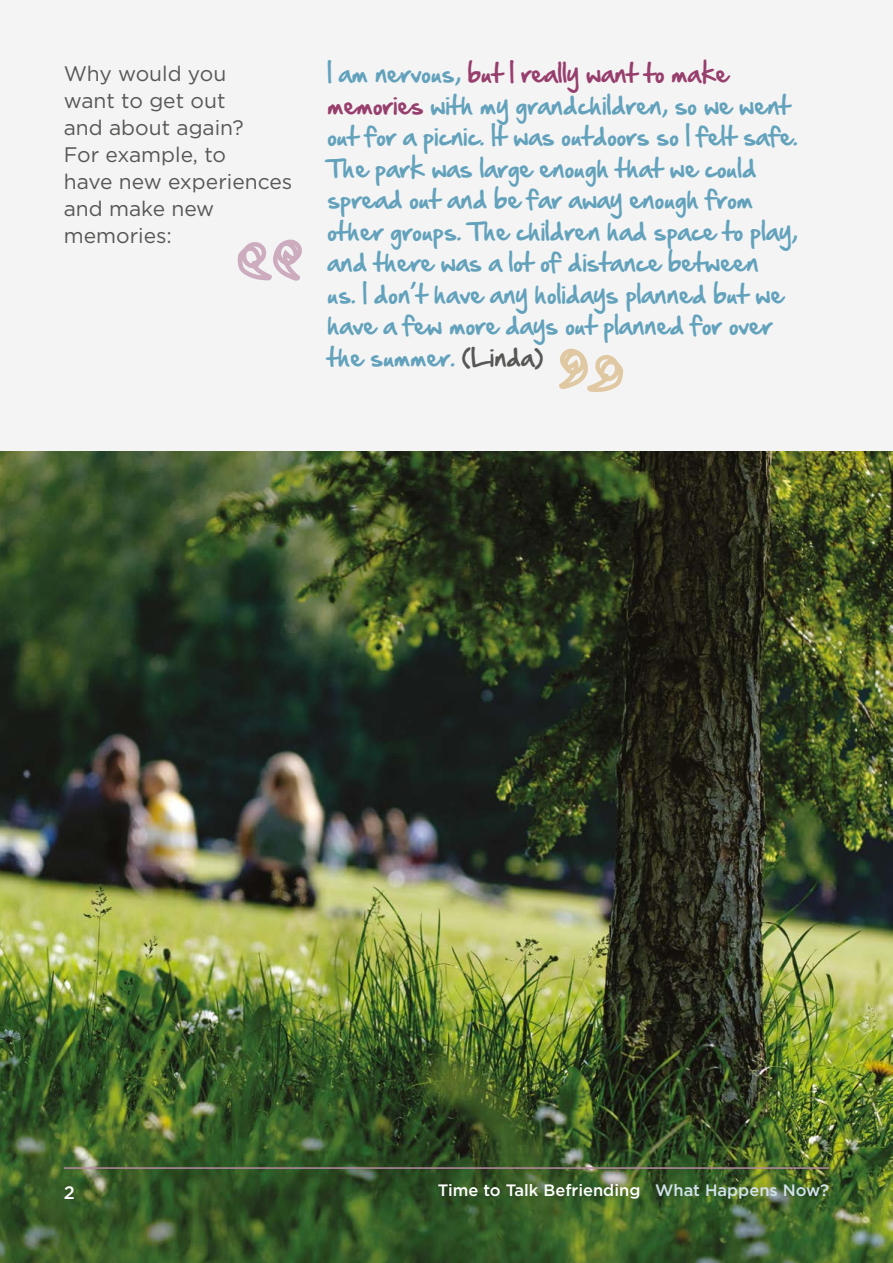
<style>
.page{position:relative;width:893px;height:1263px;background:#fff}
.page>*{position:absolute;margin:0;border:0;box-sizing:border-box;transform-origin:0 0}
.t1{font:22.5px/31.5px "Hand Of Sean";color:#63a2bc}
.t2{font:21px/27px "Gotham";color:#575756}
.t3{font:500 18px "Gotham";color:#fff}
.t4{font:500 16.5px "Gotham";color:#fff}
.s1{color:#973e6d}
.s2{color:#575756}
.s3{color:#d2e2eb}
</style>
<div class="page">
<img style="left:0;top:451px;width:893px;height:812px">
<hr style="left:892px;top:383px;width:1px;height:282px;background:#000">
<hr style="left:892px;top:0;width:1px;height:508px;background:#63a2bc">
<div style="left:0;top:0;width:893px;height:451px;background:#f4f4f4"></div>
<hr style="left:64px;top:1167px;width:765px;height:2px;background:#b789a2">
<svg style="left:237px;top:239px;width:65px;height:42px"></svg>
<svg style="left:559px;top:348px;width:64px;height:44px"></svg>
<p class="t2" style="left:64px;top:59px;width:230px">Why would you<br>want to get out<br>and about again?<br>For example, to<br>have new experiences and make new memories:</p>
<p class="t1" style="left:327px;top:58px;width:472px">I am nervous, <span class="s1">but I really want to make memories</span> with my grandchildren, so we went out for a picnic. It was outdoors so I felt safe.<br>The park was large enough that we could spread out and be far away enough from other groups. The children had space to play, and there was a lot of distance between<br>us. I don’t have any holidays planned but we have a few more days out planned for over the summer. <span class="s2">(Linda)</span></p>
<p class="t3" style="left:64px;top:1181px;width:13px">2</p>
<p class="t4" style="left:438px;top:1180px;width:393px">Time to Talk Befriending <span class="s3">What Happens Now?</span></p>
</div>
